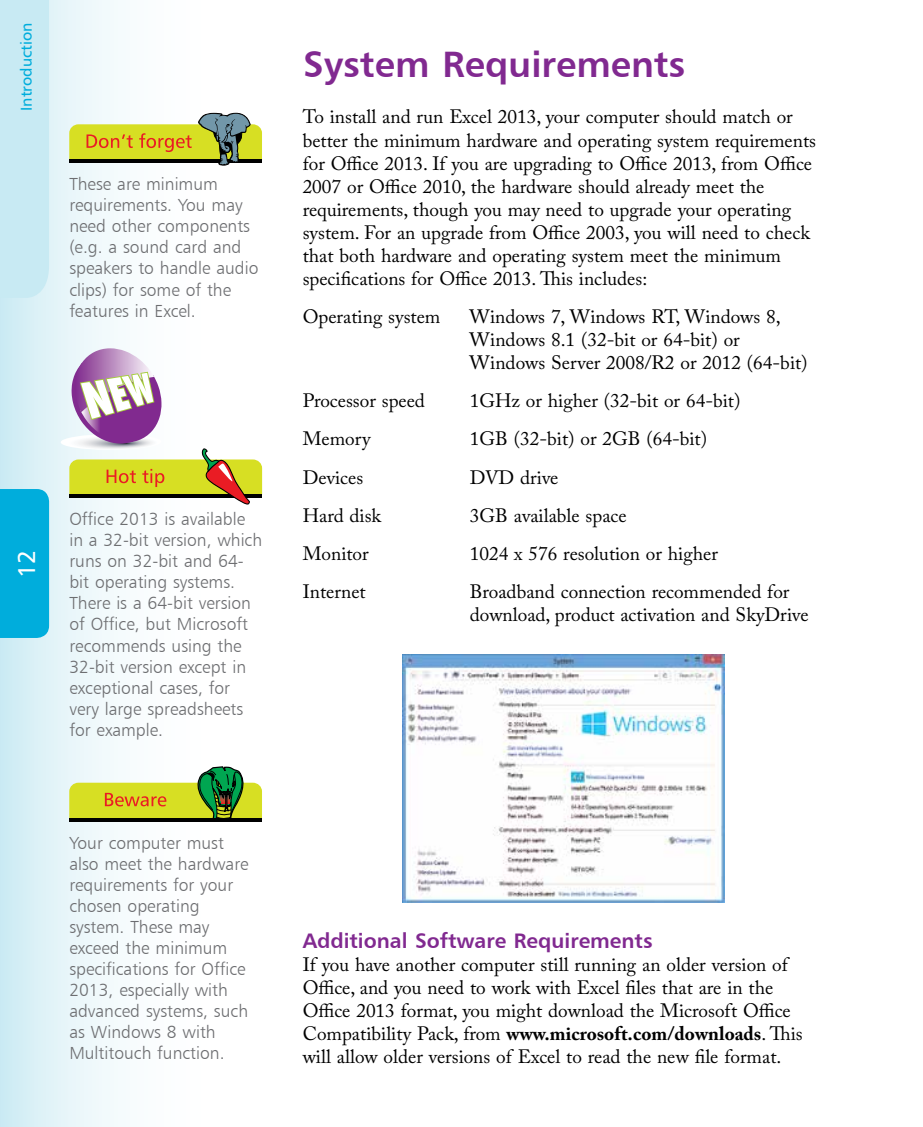
<style>
.page{position:relative;width:923px;height:1127px;background:#fff}
.page>*{position:absolute;margin:0;border:0;box-sizing:border-box;transform-origin:0 0}
.t1{font:36.75px "Humanist 777 BT Bold B";color:#812990}
.t2{font:24.5px "Humanist 777 BT Roman B";color:#fff}
.t3{font:21px "Humanist 777 BT Bold B";color:#812990}
.t4{font:19.25px/23.1px "Adobe Caslon Pro";color:#000}
.t5{font:17.5px/21px "Humanist 777 BT Light B";color:#6d6e71}
.t6{font:15.75px "Humanist 777 BT Roman B";color:#00addc}
.s1{font-weight:700}
</style>
<div class="page">
<div style="left:0;top:0;width:273px;height:1126px;background:linear-gradient(to right,#d9f0f6,#fff)"></div>
<div style="left:0;top:489px;width:49px;height:148px;background:#00addc"></div>
<div style="left:0;top:0;width:49px;height:298px;background:#c8eaf3"></div>
<svg style="left:69px;top:765px;width:193px;height:57px"></svg>
<hr style="left:69px;top:817px;width:193px;height:3px;background:#000">
<svg style="left:69px;top:113px;width:193px;height:52px"></svg>
<img style="left:402px;top:654px;width:322px;height:248px">
<svg style="left:61px;top:348px;width:201px;height:157px"></svg>
<p class="t6" style="left:17px;top:111px;width:90px;rotate:-90deg">Introduction</p>
<p class="t5" style="left:69px;top:173px;width:191px">These are minimum requirements. You may need other components (e.g. a sound card and speakers to handle audio clips) for some of the features in Excel.</p>
<p class="t2" style="left:12px;top:577px;width:30px;rotate:-90deg">12</p>
<p class="t5" style="left:69px;top:508px;width:194px">Office 2013 is available in a 32-bit version, which runs on 32-bit and 64- bit operating systems.<br>There is a 64-bit version of Office, but Microsoft recommends using the<br>32-bit version except in exceptional cases, for very large spreadsheets for example.</p>
<p class="t5" style="left:69px;top:831px;width:181px">Your computer must also meet the hardware requirements for your chosen operating system. These may exceed the minimum specifications for Office<br>2013, especially with advanced systems, such as Windows 8 with<br>Multitouch function.</p>
<h1 class="t1" style="left:303px;top:41px;width:384px">System Requirements</h1>
<p class="t4" style="left:303px;top:105px;width:515px">To install and run Excel 2013, your computer should match or better the minimum hardware and operating system requirements for Office 2013. If you are upgrading to Office 2013, from Office 2007 or Office 2010, the hardware should already meet the requirements, though you may need to upgrade your operating system. For an upgrade from Office 2003, you will need to check that both hardware and operating system meet the minimum specifications for Office 2013. This includes:</p>
<p class="t4" style="left:303px;top:305px;width:139px">Operating system</p>
<p class="t4" style="left:469px;top:305px;width:340px">Windows 7, Windows RT, Windows 8,<br>Windows 8.1 (32-bit or 64-bit) or<br>Windows Server 2008/R2 or 2012 (64-bit)</p>
<p class="t4" style="left:303px;top:389px;width:124px">Processor speed</p>
<p class="t4" style="left:470px;top:389px;width:272px">1GHz or higher (32-bit or 64-bit)</p>
<p class="t4" style="left:303px;top:427px;width:69px">Memory</p>
<p class="t4" style="left:470px;top:427px;width:239px">1GB (32-bit) or 2GB (64-bit)</p>
<p class="t4" style="left:303px;top:465px;width:62px">Devices</p>
<p class="t4" style="left:470px;top:465px;width:90px">DVD drive</p>
<p class="t4" style="left:303px;top:503px;width:80px">Hard disk</p>
<p class="t4" style="left:470px;top:503px;width:158px">3GB available space</p>
<p class="t4" style="left:303px;top:541px;width:68px">Monitor</p>
<p class="t4" style="left:470px;top:541px;width:249px">1024 x 576 resolution or higher</p>
<p class="t4" style="left:303px;top:579px;width:64px">Internet</p>
<p class="t4" style="left:470px;top:579px;width:340px">Broadband connection recommended for download, product activation and SkyDrive</p>
<p class="t3" style="left:303px;top:927px;width:351px">Additional Software Requirements</p>
<p class="t4" style="left:303px;top:952px;width:501px">If you have another computer still running an older version of Office, and you need to work with Excel files that are in the Office 2013 format, you might download the Microsoft Office Compatibility Pack, from <span class="s1">www.microsoft.com/downloads</span>. This will allow older versions of Excel to read the new file format.</p>
</div>
